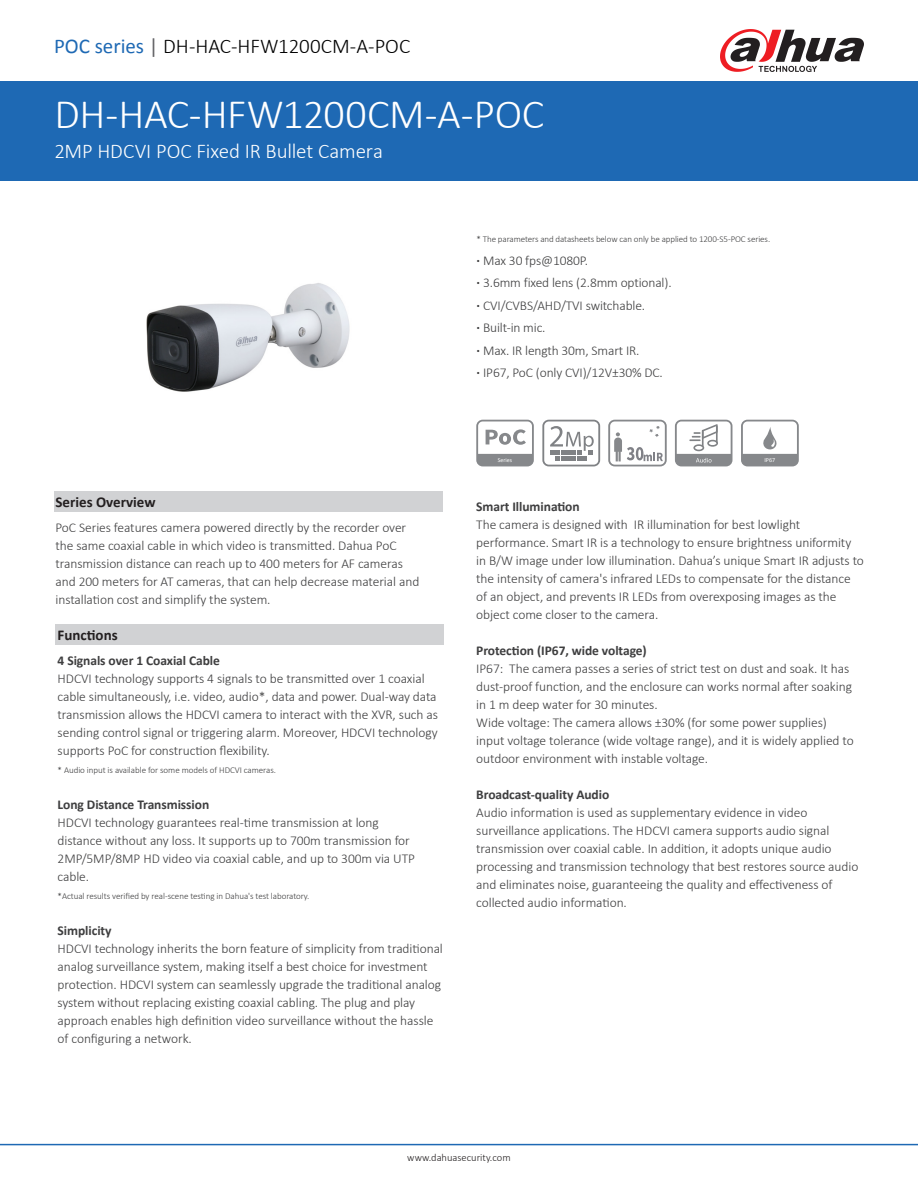
<style>
.page{position:relative;width:918px;height:1188px;background:#fff}
.page>*{position:absolute;margin:0;border:0;box-sizing:border-box;transform-origin:0 0}
.t1{font:300 42px "Calibri";letter-spacing:-.01em;color:#fff}
.t2{font:300 21px "Calibri";letter-spacing:-.005em;color:#000}
.t3{font:300 21px "Calibri";letter-spacing:-.01em;color:#fff}
.t4{font:700 15px "Calibri";color:#231f20}
.t5{font:300 13.5px/18px "Calibri";letter-spacing:-.005em;color:#3e3e3f}
.t6{font:700 13.5px "Calibri";letter-spacing:-.005em;color:#3e3e3f}
.t7{font:300 10.5px "Calibri";color:#231f20}
.t8{font:300 9px "Calibri";letter-spacing:-.005em;color:#3e3e3f}
.t9{font:6.15px "Calibri";color:#fff}
.t10{font:6px "Calibri";color:#fff}
.s1{font-weight:400;color:#1e69b4}
.s2{font-weight:400;color:#636366}
.s3{font-weight:700}
</style>
<div class="page">
<div style="left:0;top:81px;width:918px;height:100px;background:#1e69b4"></div>
<hr style="left:0;top:1144px;width:918px;height:1px;background:#1e69b4">
<svg style="left:720px;top:29px;width:144px;height:43px"></svg>
<div style="left:54px;top:491px;width:389px;height:21px;background:#d1d2d4"></div>
<div style="left:56px;top:624px;width:388px;height:20px;background:#d1d2d4"></div>
<img style="left:146px;top:283px;width:204px;height:109px">
<svg style="left:476px;top:420px;width:58px;height:46px"></svg>
<svg style="left:542px;top:420px;width:58px;height:46px"></svg>
<svg style="left:675px;top:420px;width:57px;height:46px"></svg>
<svg style="left:741px;top:420px;width:58px;height:46px"></svg>
<svg style="left:608px;top:420px;width:59px;height:46px"></svg>
<p class="t2" style="left:54px;top:33px;width:358px"><span class="s1">POC series</span> <span class="s2">|</span> DH-HAC-HFW1200CM-A-POC</p>
<p class="t1" style="left:55px;top:88px;width:491px">DH-HAC-HFW1200CM-A-POC</p>
<p class="t3" style="left:55px;top:138px;width:330px">2MP HDCVI POC Fixed IR Bullet Camera</p>
<p class="t8" style="left:477px;top:234px;width:295px">* The parameters and datasheets below can only be applied to 1200-S5-POC series.</p>
<p class="t5" style="left:477px;top:251px;width:113px"><span class="s3">·</span> Max 30 fps@1080P.</p>
<p class="t5" style="left:477px;top:274px;width:197px"><span class="s3">·</span> 3.6mm fixed lens (2.8mm optional).</p>
<p class="t5" style="left:477px;top:296px;width:170px"><span class="s3">·</span> CVI/CVBS/AHD/TVI switchable.</p>
<p class="t5" style="left:477px;top:319px;width:71px"><span class="s3">·</span> Built-in mic.</p>
<p class="t5" style="left:477px;top:341px;width:165px"><span class="s3">·</span> Max. IR length 30m, Smart IR.</p>
<p class="t5" style="left:477px;top:364px;width:188px"><span class="s3">·</span> IP67, PoC (only CVI)/12V±30% DC.</p>
<p class="t4" style="left:56px;top:493px;width:102px">Series Overview</p>
<p class="t5" style="left:56px;top:518px;width:365px">PoC Series features camera powered directly by the recorder over the same coaxial cable in which video is transmitted. Dahua PoC transmission distance can reach up to 400 meters for AF cameras and 200 meters for AT cameras, that can help decrease material and installation cost and simplify the system.</p>
<p class="t4" style="left:58px;top:625px;width:62px">Functions</p>
<p class="t6" style="left:58px;top:652px;width:164px">4 Signals over 1 Coaxial Cable</p>
<p class="t5" style="left:58px;top:670px;width:382px">HDCVI technology supports 4 signals to be transmitted over 1 coaxial cable simultaneously, i.e. video, audio*, data and power. Dual-way data transmission allows the HDCVI camera to interact with the XVR, such as sending control signal or triggering alarm. Moreover, HDCVI technology supports PoC for construction flexibility.</p>
<p class="t8" style="left:58px;top:765px;width:220px">* Audio input is available for some models of HDCVI cameras.</p>
<p class="t6" style="left:58px;top:796px;width:153px">Long Distance Transmission</p>
<p class="t5" style="left:58px;top:814px;width:359px">HDCVI technology guarantees real-time transmission at long distance without any loss. It supports up to 700m transmission for 2MP/5MP/8MP HD video via coaxial cable, and up to 300m via UTP cable.</p>
<p class="t8" style="left:58px;top:891px;width:253px">*Actual results verified by real-scene testing in Dahua's test laboratory.</p>
<p class="t6" style="left:58px;top:922px;width:56px">Simplicity</p>
<p class="t5" style="left:58px;top:940px;width:387px">HDCVI technology inherits the born feature of simplicity from traditional analog surveillance system, making itself a best choice for investment protection. HDCVI system can seamlessly upgrade the traditional analog system without replacing existing coaxial cabling. The plug and play approach enables high definition video surveillance without the hassle of configuring a network.</p>
<p class="t10" style="left:498px;top:456px;width:16px">Series</p>
<p class="t9" style="left:764px;top:457px;width:12px">IP67</p>
<p class="t6" style="left:476px;top:497px;width:105px">Smart Illumination</p>
<p class="t5" style="left:476px;top:515px;width:389px">The camera is designed with IR illumination for best lowlight performance. Smart IR is a technology to ensure brightness uniformity in B/W image under low illumination. Dahua’s unique Smart IR adjusts to the intensity of camera's infrared LEDs to compensate for the distance of an object, and prevents IR LEDs from overexposing images as the object come closer to the camera.</p>
<p class="t6" style="left:476px;top:641px;width:172px">Protection (IP67, wide voltage)</p>
<p class="t5" style="left:476px;top:659px;width:377px">IP67: The camera passes a series of strict test on dust and soak. It has dust-proof function, and the enclosure can works normal after soaking in 1 m deep water for 30 minutes.</p>
<p class="t5" style="left:476px;top:713px;width:379px">Wide voltage: The camera allows ±30% (for some power supplies) input voltage tolerance (wide voltage range), and it is widely applied to outdoor environment with instable voltage.</p>
<p class="t6" style="left:476px;top:785px;width:135px">Broadcast-quality Audio</p>
<p class="t5" style="left:476px;top:803px;width:384px">Audio information is used as supplementary evidence in video surveillance applications. The HDCVI camera supports audio signal transmission over coaxial cable. In addition, it adopts unique audio processing and transmission technology that best restores source audio and eliminates noise, guaranteeing the quality and effectiveness of collected audio information.</p>
<p class="t7" style="left:407px;top:1151px;width:105px">www.dahuasecurity.com</p>
</div>
